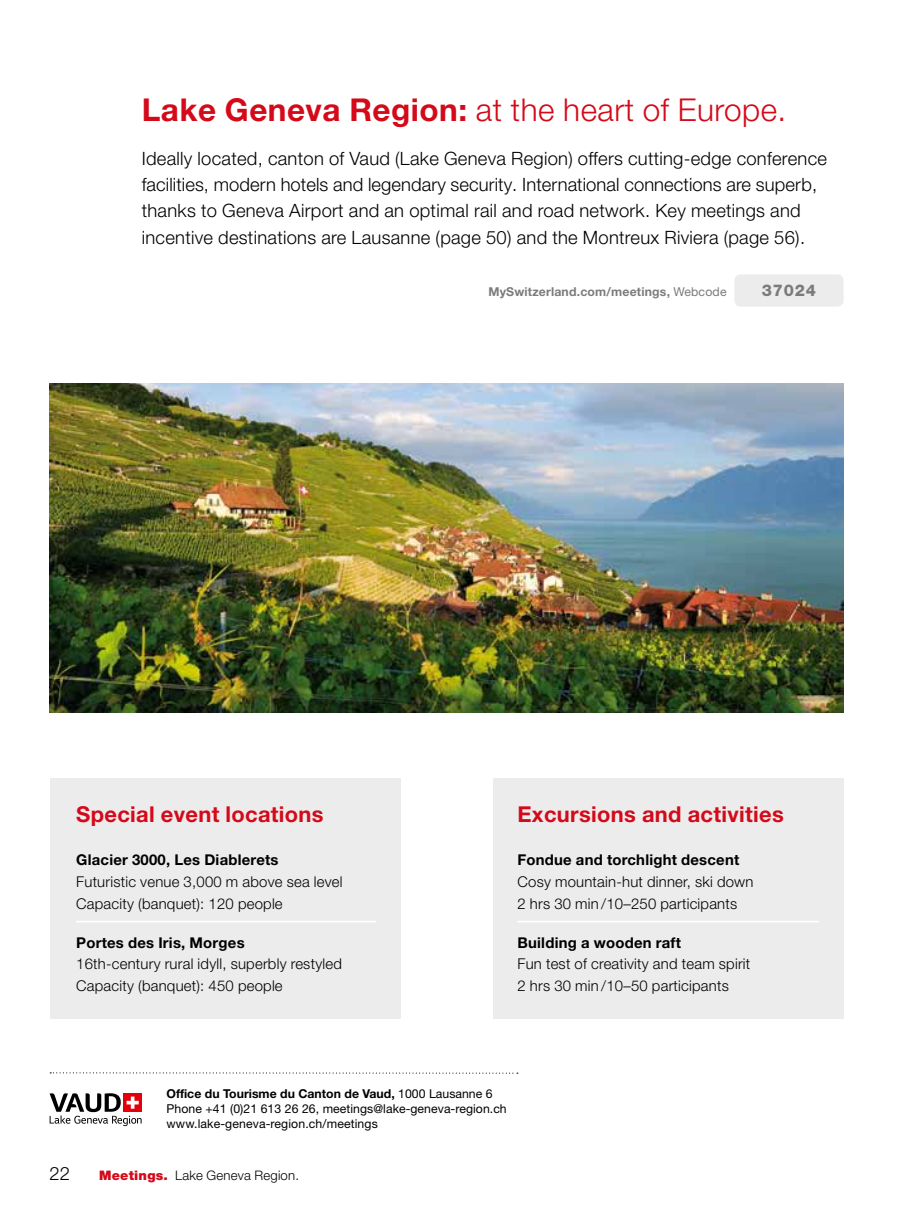
<style>
.page{position:relative;width:918px;height:1216px;background:#fff}
.page>*{position:absolute;margin:0;border:0;box-sizing:border-box;transform-origin:0 0}
.t1{font:300 31.5px "Helvetica Neue LT Pro";letter-spacing:.015em;color:#d40919}
.t2{font:700 21.88px "Helvetica Neue LT Pro";letter-spacing:.015em;color:#d40919}
.t3{font:300 18.38px/26.2px "Helvetica Neue LT Pro";letter-spacing:.015em;color:#000}
.t4{font:800 16.1px "Helvetica Neue LT Pro";letter-spacing:.05em;color:#7a7b7a}
.t5{font:300 14.88px/21.9px "Helvetica Neue LT Pro";letter-spacing:.015em;color:#000}
.t6{font:700 14.88px "Helvetica Neue LT Pro";letter-spacing:.015em;color:#000}
.t7{font:300 13.12px "Helvetica Neue LT Pro";letter-spacing:.015em;color:#000}
.t8{font:12.25px/14.9px "Helvetica Neue LT Pro";letter-spacing:.005em;color:#000}
.t9{font:700 12.25px "Helvetica Neue LT Pro";letter-spacing:.015em;color:#7a7b7a}
.s1{font-weight:700}
.s2{font-weight:400}
.s3{font-weight:900;color:#d40919}
</style>
<div class="page">
<div style="left:734px;top:274px;width:109px;height:32px;background:#ececec;border-radius:6px"></div>
<svg style="left:50px;top:1072px;width:468px;height:1px"></svg>
<svg style="left:50px;top:1093px;width:92px;height:32px"></svg>
<img style="left:50px;top:384px;width:793px;height:328px">
<div style="left:50px;top:777px;width:350px;height:241px;background:#ececec"></div>
<hr style="left:76px;top:920px;width:300px;height:2px;background:#fff">
<div style="left:493px;top:777px;width:350px;height:241px;background:#ececec"></div>
<hr style="left:517px;top:920px;width:302px;height:2px;background:#fff">
<h1 class="t1" style="left:142px;top:91px;width:646px"><span class="s1">Lake Geneva Region:</span> at the heart of Europe.</h1>
<p class="t3" style="left:142px;top:145px;width:687px">Ideally located, canton of Vaud (Lake Geneva Region) offers cutting-edge conference facilities, modern hotels and legendary security. International connections are superb, thanks to Geneva Airport and an optimal rail and road network. Key meetings and incentive destinations are Lausanne (page 50) and the Montreux Riviera (page 56).</p>
<p class="t9" style="left:488px;top:284px;width:240px">MySwitzerland.com/meetings, <span class="s2">Webcode</span></p>
<p class="t4" style="left:762px;top:281px;width:56px">37024</p>
<p class="t2" style="left:76px;top:799px;width:249px">Special event locations</p>
<p class="t6" style="left:76px;top:850px;width:204px">Glacier 3000, Les Diablerets</p>
<p class="t5" style="left:76px;top:870px;width:268px">Futuristic venue 3,000 m above sea level<br>Capacity (banquet): 120 people</p>
<p class="t6" style="left:76px;top:932px;width:170px">Portes des Iris, Morges</p>
<p class="t5" style="left:76px;top:952px;width:267px">16th-century rural idyll, superbly restyled<br>Capacity (banquet): 450 people</p>
<p class="t2" style="left:517px;top:799px;width:268px">Excursions and activities</p>
<p class="t6" style="left:517px;top:850px;width:223px">Fondue and torchlight descent</p>
<p class="t5" style="left:517px;top:870px;width:238px">Cosy mountain-hut dinner, ski down<br>2 hrs 30 min /10–250 participants</p>
<p class="t6" style="left:517px;top:932px;width:165px">Building a wooden raft</p>
<p class="t5" style="left:517px;top:952px;width:234px">Fun test of creativity and team spirit<br>2 hrs 30 min /10–50 participants</p>
<p class="t3" style="left:50px;top:1159px;width:22px">22</p>
<p class="t8" style="left:167px;top:1085px;width:342px"><span class="s1">Office du Tourisme du Canton de Vaud,</span> 1000 Lausanne 6<br>Phone +41 (0)21 613 26 26, meetings@lake-geneva-region.ch www.lake-geneva-region.ch/meetings</p>
<p class="t7" style="left:99px;top:1167px;width:201px"><span class="s3">Meetings.</span> Lake Geneva Region.</p>
</div>
